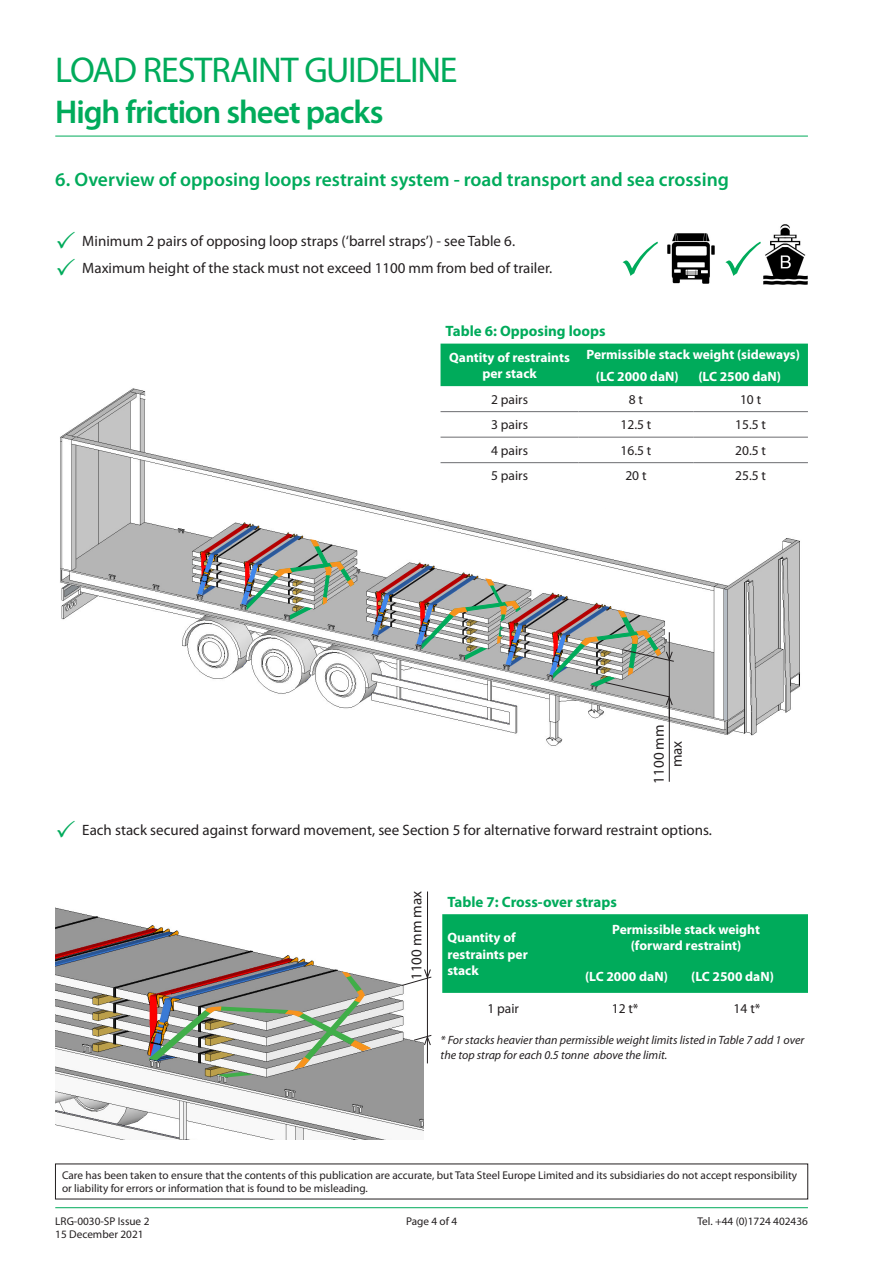
<style>
.page{position:relative;width:893px;height:1263px;background:#fff}
.page>*{position:absolute;margin:0;border:0;box-sizing:border-box;transform-origin:0 0}
.t1{font:36px "Myriad Pro";letter-spacing:-.035em;color:#00ab5b}
.t2{font:600 33px "Myriad Pro";letter-spacing:-.035em;color:#00ab5b}
.t3{font:600 19.5px "Myriad Pro";color:#00ab5b}
.t4{font:15px "Myriad Pro";color:#231f20}
.t5{font:700 15px "Myriad Pro";color:#00ab5b}
.t6{font:700 13.5px/16.2px "Myriad Pro";color:#fff;text-align:center}
.t7{font:13.5px "Myriad Pro";color:#231f20}
.t8{font:italic 12px/14.4px "Myriad Pro";color:#231f20}
.t9{font:11.25px/13.5px "Myriad Pro";color:#231f20}
</style>
<div class="page">
<hr style="left:55px;top:1207px;width:753px;height:1px;background:#00ab5b">
<hr style="left:55px;top:136px;width:753px;height:1px;background:#00ab5b">
<img style="left:60px;top:386px;width:745px;height:363px">
<img style="left:246px;top:548px;width:109px;height:73px">
<img style="left:421px;top:578px;width:100px;height:83px">
<svg style="left:145px;top:383px;width:648px;height:165px"></svg>
<hr style="left:669px;top:697px;width:1px;height:85px;background:#231f20">
<svg style="left:552px;top:610px;width:122px;height:95px"></svg>
<img style="left:668px;top:233px;width:46px;height:50px">
<img style="left:764px;top:225px;width:44px;height:60px">
<div style="left:441px;top:344px;width:367px;height:42px;background:#00ab5b"></div>
<hr style="left:441px;top:437px;width:138px;height:1px;background:#6c6d70">
<hr style="left:579px;top:437px;width:114px;height:1px;background:#6c6d70">
<hr style="left:693px;top:437px;width:115px;height:1px;background:#6c6d70">
<hr style="left:441px;top:462px;width:138px;height:1px;background:#6c6d70">
<hr style="left:579px;top:462px;width:114px;height:1px;background:#6c6d70">
<hr style="left:693px;top:462px;width:115px;height:1px;background:#6c6d70">
<hr style="left:441px;top:411px;width:138px;height:1px;background:#6c6d70">
<hr style="left:579px;top:411px;width:114px;height:1px;background:#6c6d70">
<hr style="left:693px;top:411px;width:115px;height:1px;background:#6c6d70">
<div style="left:442px;top:914px;width:366px;height:79px;background:#00ab5b"></div>
<img style="left:55px;top:907px;width:368px;height:232px">
<svg style="left:149px;top:971px;width:222px;height:106px;background:#a0a197"></svg>
<hr style="left:427px;top:978px;width:1px;height:58px;background:#231f20">
<hr style="left:427px;top:891px;width:1px;height:86px;background:#231f20">
<svg style="left:402px;top:969px;width:30px;height:17px"></svg>
<svg style="left:414px;top:1035px;width:18px;height:28px"></svg>
<p class="t1" style="left:55px;top:48px;width:404px">LOAD RESTRAINT GUIDELINE</p>
<p class="t2" style="left:55px;top:91px;width:330px">High friction sheet packs</p>
<p class="t3" style="left:55px;top:167px;width:675px">6. Overview of opposing loops restraint system - road transport and sea crossing</p>
<p class="t4" style="left:82px;top:231px;width:434px">Minimum 2 pairs of opposing loop straps (‘barrel straps’) - see Table 6.</p>
<p class="t4" style="left:82px;top:258px;width:471px">Maximum height of the stack must not exceed 1100 mm from bed of trailer.</p>
<p class="t5" style="left:446px;top:322px;width:162px">Table 6: Opposing loops</p>
<p class="t6" style="left:449px;top:349px;width:122px">Qantity of restraints per stack</p>
<p class="t6" style="left:586px;top:346px;width:215px">Permissible stack weight (sideways)</p>
<p class="t6" style="left:596px;top:367px;width:84px">(LC 2000 daN)</p>
<p class="t6" style="left:698px;top:367px;width:84px">(LC 2500 daN)</p>
<p class="t7" style="left:491px;top:391px;width:38px">2 pairs</p>
<p class="t7" style="left:629px;top:391px;width:16px">8 t</p>
<p class="t7" style="left:740px;top:391px;width:23px">10 t</p>
<p class="t7" style="left:491px;top:417px;width:38px">3 pairs</p>
<p class="t7" style="left:620px;top:417px;width:32px">12.5 t</p>
<p class="t7" style="left:735px;top:417px;width:32px">15.5 t</p>
<p class="t7" style="left:491px;top:442px;width:38px">4 pairs</p>
<p class="t7" style="left:620px;top:442px;width:32px">16.5 t</p>
<p class="t7" style="left:735px;top:442px;width:32px">20.5 t</p>
<p class="t7" style="left:491px;top:468px;width:38px">5 pairs</p>
<p class="t7" style="left:625px;top:468px;width:23px">20 t</p>
<p class="t7" style="left:735px;top:468px;width:32px">25.5 t</p>
<p class="t4" style="left:650px;top:783px;width:60px;rotate:-90deg">1100 mm</p>
<p class="t4" style="left:668px;top:767px;width:28px;rotate:-90deg">max</p>
<p class="t4" style="left:82px;top:821px;width:631px">Each stack secured against forward movement, see Section 5 for alternative forward restraint options.</p>
<p class="t4" style="left:407px;top:980px;width:90px;rotate:-90deg">1100 mm max</p>
<p class="t5" style="left:447px;top:892px;width:171px">Table 7: Cross-over straps</p>
<p class="t6" style="left:447px;top:929px;width:82px;text-align:left">Quantity of restraints per stack</p>
<p class="t6" style="left:612px;top:920px;width:149px">Permissible stack weight</p>
<p class="t6" style="left:631px;top:936px;width:112px">(forward restraint)</p>
<p class="t6" style="left:585px;top:968px;width:84px">(LC 2000 daN)</p>
<p class="t6" style="left:691px;top:968px;width:84px">(LC 2500 daN)</p>
<p class="t7" style="left:487px;top:1000px;width:33px">1 pair</p>
<p class="t7" style="left:612px;top:1000px;width:28px">12 t*</p>
<p class="t7" style="left:734px;top:1000px;width:28px">14 t*</p>
<p class="t8" style="left:441px;top:1033px;width:365px">* For stacks heavier than permissible weight limits listed in Table 7 add 1 over the top strap for each 0.5 tonne above the limit.</p>
<p class="t9" style="left:62px;top:1168px;width:737px">Care has been taken to ensure that the contents of this publication are accurate, but Tata Steel Europe Limited and its subsidiaries do not accept responsibility or liability for errors or information that is found to be misleading.</p>
<p class="t9" style="left:55px;top:1214px;width:96px">LRG-0030-SP Issue 2</p>
<p class="t9" style="left:406px;top:1214px;width:53px">Page 4 of 4</p>
<p class="t9" style="left:55px;top:1227px;width:90px">15 December 2021</p>
<p class="t9" style="left:697px;top:1214px;width:112px">Tel. +44 (0)1724 402436</p>
</div>
